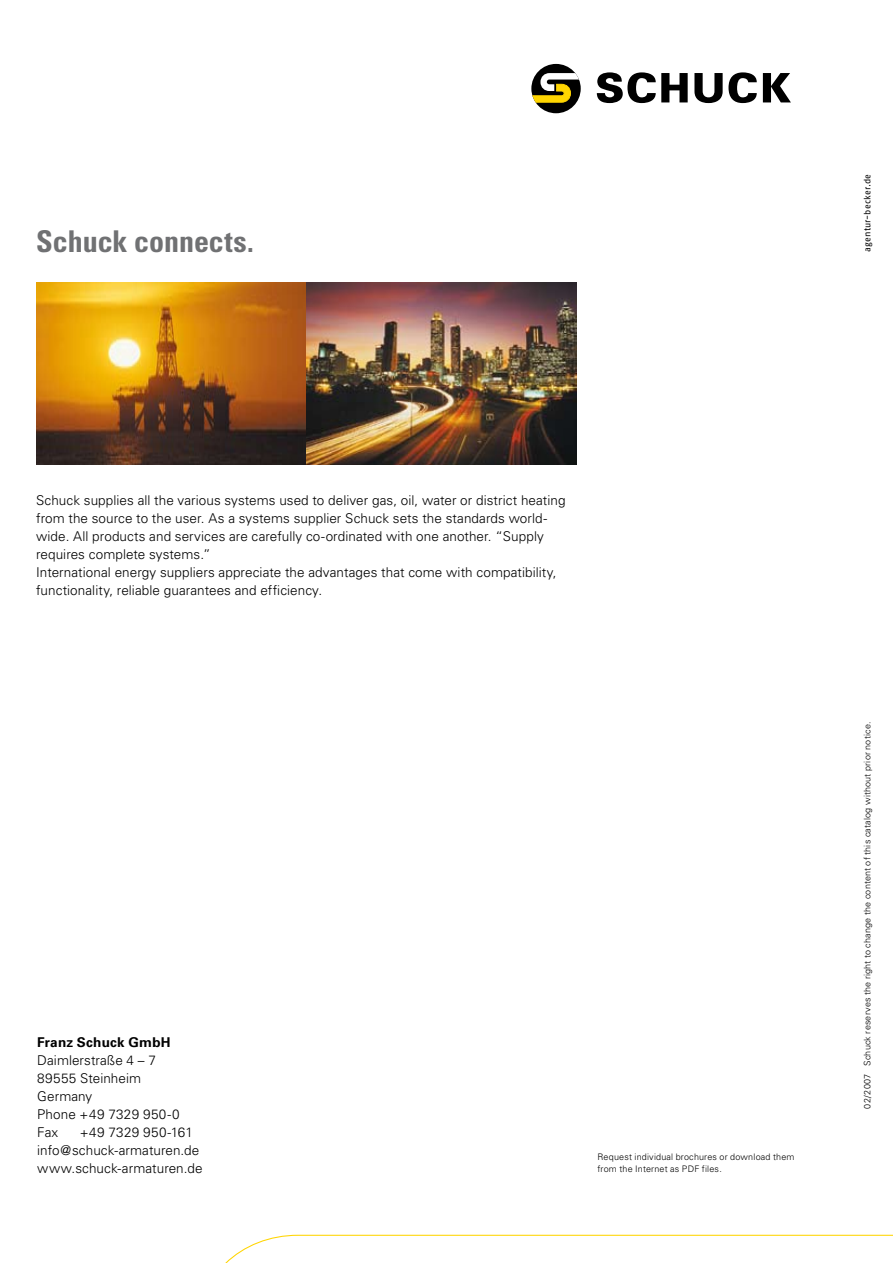
<style>
.page{position:relative;width:893px;height:1263px;background:#fff}
.page>*{position:absolute;margin:0;border:0;box-sizing:border-box;transform-origin:0 0}
.t1{font:700 condensed 30px "Univers";color:#707173}
.t2{font:300 13.5px/18px "Univers";letter-spacing:.005em;color:#000}
.t3{font:700 13.5px "Univers";letter-spacing:.015em;color:#000}
.t4{font:300 9px/12px "Univers";letter-spacing:.02em;color:#000}
.t5{font:9px "Fago No Regular Tf";letter-spacing:.02em;color:#000}
</style>
<div class="page">
<svg style="left:225px;top:1234px;width:668px;height:29px"></svg>
<img style="left:36px;top:282px;width:270px;height:183px">
<img style="left:306px;top:282px;width:270px;height:183px">
<svg style="left:597px;top:72px;width:91px;height:31px"></svg>
<svg style="left:694px;top:72px;width:63px;height:31px"></svg>
<svg style="left:763px;top:73px;width:28px;height:29px"></svg>
<div style="left:531px;top:64px;width:50px;height:49px;background:#000;border-radius:50%"></div>
<svg style="left:531px;top:73px;width:50px;height:30px"></svg>
<h1 class="t1" style="left:36px;top:223px;width:219px">Schuck connects.</h1>
<p class="t5" style="left:862px;top:252px;width:79px;rotate:-90deg">agentur-becker.de</p>
<p class="t2" style="left:36px;top:491px;width:531px">Schuck supplies all the various systems used to deliver gas, oil, water or district heating from the source to the user. As a systems supplier Schuck sets the standards world&shy;wide. All products and services are carefully co-ordinated with one another. “Supply requires complete systems.”<br>International energy suppliers appreciate the advantages that come with compatibility, functionality, reliable guarantees and efficiency.</p>
<p class="t3" style="left:37px;top:1034px;width:135px">Franz Schuck GmbH</p>
<p class="t2" style="left:37px;top:1051px;width:144px">Daimlerstraße 4 – 7<br>89555 Steinheim<br>Germany<br>Phone +49 7329 950-0<br>Fax</p>
<p class="t2" style="left:37px;top:1123px;width:167px;text-indent:43px">+49 7329 950-161 info@schuck-armaturen.de www.schuck-armaturen.de</p>
<p class="t4" style="left:597px;top:1150px;width:199px">Request individual brochures or download them from the Internet as PDF files.</p>
<p class="t4" style="left:861px;top:1108px;width:388px;rotate:-90deg">02/2007 Schuck reserves the right to change the content of this catalog without prior notice.</p>
</div>
